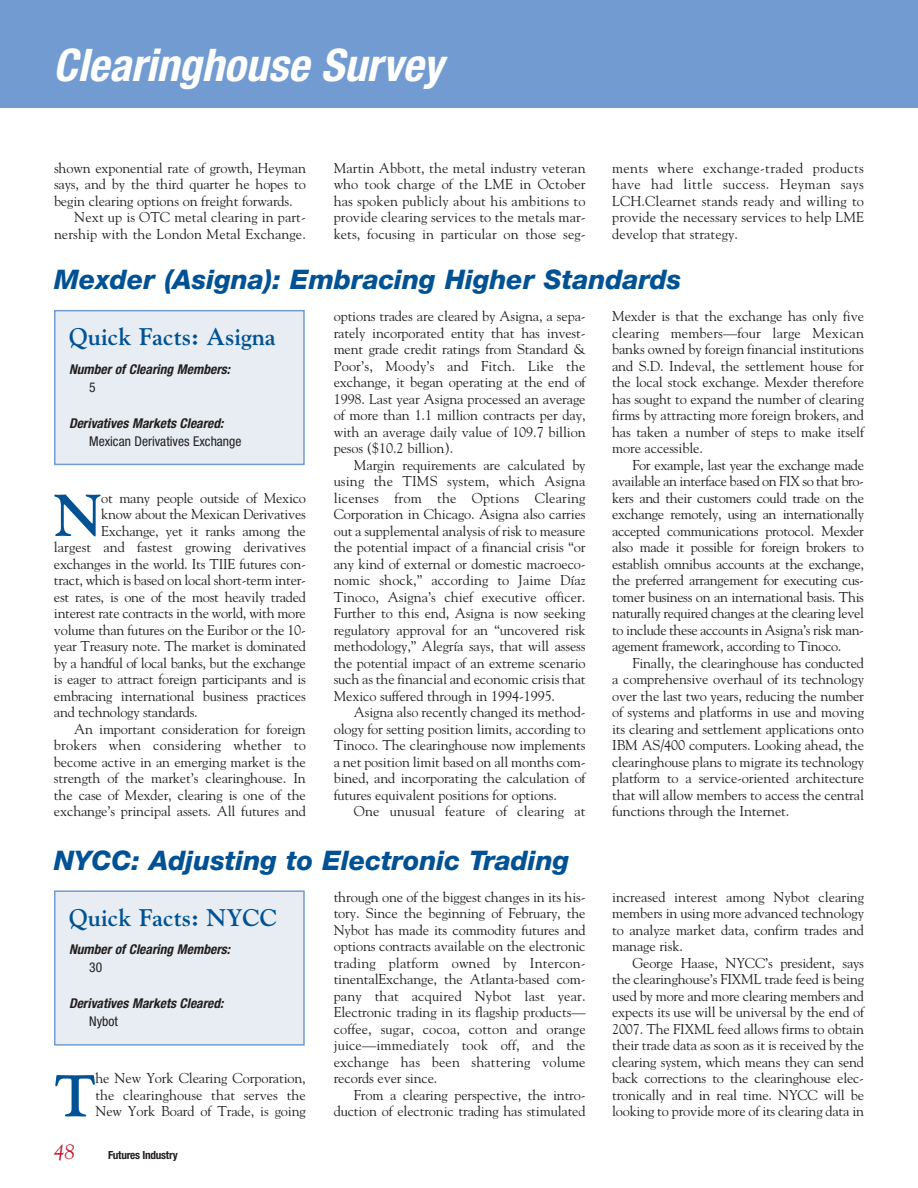
<style>
.page{position:relative;width:918px;height:1188px;background:#fff}
.page>*{position:absolute;margin:0;border:0;box-sizing:border-box;transform-origin:0 0}
.t1{font:700 58.5px "Goudy Std";color:#005294}
.t2{font:italic 700 condensed 45px "Helvetica Neue LT Std";color:#fff}
.t3{font:italic 800 27px "Helvetica Neue LT Std";color:#005294}
.t4{font:700 24px "Goudy Std";color:#005294}
.t5{font:italic 21px "Goudy Std";color:#c3102f}
.t6{font:14.25px/16.5px "Goudy Std";letter-spacing:-.01em;color:#231f20;text-align:justify}
.t7{font:14.25px "Goudy Std";letter-spacing:.01em;color:#231f20}
.t8{font:italic 700 condensed 13.5px "Helvetica Neue LT Std";color:#231f20}
.t9{font:condensed 13.5px "Helvetica Neue LT Std";color:#231f20}
.t10{font:700 condensed 11.25px "Helvetica Neue LT Std";letter-spacing:-.025em;color:#231f20}
</style>
<div class="page">
<div style="left:0;top:0;width:918px;height:108px;background:#729cd1"></div>
<div style="left:55px;top:311px;width:249px;height:153px;background:#e7edf2"></div>
<div style="left:54px;top:310px;width:251px;height:155px;border:2px solid #729cd1"></div>
<div style="left:55px;top:891px;width:249px;height:154px;background:#e7edf2"></div>
<div style="left:54px;top:890px;width:251px;height:156px;border:2px solid #729cd1"></div>
<h2 class="t2" style="left:53px;top:49px;width:391px">Clearinghouse Survey</h2>
<p class="t6" style="left:54px;top:159px;width:253px">shown exponential rate of growth, Heyman</p>
<p class="t6" style="left:54px;top:176px;width:253px">says, and by the third quarter he hopes to</p>
<p class="t6" style="left:54px;top:192px;width:240px">begin clearing options on freight forwards.</p>
<p class="t6" style="left:74px;top:209px;width:233px">Next up is OTC metal clearing in part-</p>
<p class="t6" style="left:54px;top:225px;width:253px">nership with the London Metal Exchange.</p>
<p class="t6" style="left:334px;top:159px;width:253px">Martin Abbott, the metal industry veteran who took charge of the LME in October has spoken publicly about his ambitions to provide clearing services to the metals mar&shy;kets, focusing in particular on those seg-</p>
<p class="t6" style="left:612px;top:159px;width:253px">ments where exchange-traded products have had little success. Heyman says LCH.Clearnet stands ready and willing to provide the necessary services to help LME develop that strategy.</p>
<h3 class="t3" style="left:54px;top:270px;width:629px">Mexder (Asigna): Embracing Higher Standards</h3>
<h3 class="t4" style="left:69px;top:323px;width:208px">Quick Facts: Asigna</h3>
<p class="t8" style="left:69px;top:364px;width:163px">Number of Clearing Members:</p>
<p class="t9" style="left:89px;top:382px;width:8px">5</p>
<p class="t8" style="left:69px;top:418px;width:156px">Derivatives Markets Cleared:</p>
<p class="t9" style="left:89px;top:436px;width:154px">Mexican Derivatives Exchange</p>
<p class="t6" style="left:334px;top:308px;width:253px">options trades are cleared by Asigna, a sepa&shy;rately incorporated entity that has invest&shy;ment grade credit ratings from Standard &amp; Poor’s, Moody’s and Fitch. Like the exchange, it began operating at the end of 1998. Last year Asigna processed an average of more than 1.1 million contracts per day, with an average daily value of 109.7 billion pesos ($10.2 billion).</p>
<p class="t6" style="left:334px;top:456px;width:253px;text-indent:20px">Margin requirements are calculated by using the TIMS system, which Asigna licenses from the Options Clearing Corporation in Chicago. Asigna also carries out a supplemental analysis of risk to measure the potential impact of a financial crisis “or any kind of external or domestic macroeco&shy;nomic shock,” according to Jaime Díaz Tinoco, Asigna’s chief executive officer.<br>Further to this end, Asigna is now seeking regulatory approval for an “uncovered risk methodology,” Alegría says, that will assess the potential impact of an extreme scenario such as the financial and economic crisis that Mexico suffered through in 1994-1995.</p>
<p class="t6" style="left:334px;top:704px;width:253px;text-indent:20px">Asigna also recently changed its method&shy;ology for setting position limits, according to Tinoco. The clearinghouse now implements a net position limit based on all months com&shy;bined, and incorporating the calculation of futures equivalent positions for options.</p>
<p class="t7" style="left:354px;top:803px;width:233px">One unusual feature of clearing at</p>
<p class="t6" style="left:612px;top:308px;width:253px">Mexder is that the exchange has only five clearing members—four large Mexican banks owned by foreign financial institutions and S.D. Indeval, the settlement house for the local stock exchange. Mexder therefore has sought to expand the number of clearing firms by attracting more foreign brokers, and has taken a number of steps to make itself more accessible.</p>
<p class="t6" style="left:612px;top:456px;width:253px;text-indent:20px">For example, last year the exchange made available an interface based on FIX so that bro&shy;kers and their customers could trade on the exchange remotely, using an internationally accepted communications protocol. Mexder also made it possible for foreign brokers to establish omnibus accounts at the exchange, the preferred arrangement for executing cus&shy;tomer business on an international basis. This naturally required changes at the clearing level to include these accounts in Asigna’s risk man&shy;agement framework, according to Tinoco.</p>
<p class="t6" style="left:612px;top:654px;width:253px;text-indent:20px">Finally, the clearinghouse has conducted a comprehensive overhaul of its technology over the last two years, reducing the number of systems and platforms in use and moving its clearing and settlement applications onto IBM AS/400 computers. Looking ahead, the clearinghouse plans to migrate its technology platform to a service-oriented architecture that will allow members to access the central functions through the Internet.</p>
<h1 class="t1" style="left:54px;top:481px;width:50px">N</h1>
<p class="t6" style="left:101px;top:490px;width:206px">ot many people outside of Mexico</p>
<p class="t6" style="left:101px;top:506px;width:206px">know about the Mexican Derivatives</p>
<p class="t6" style="left:101px;top:523px;width:206px">Exchange, yet it ranks among the</p>
<p class="t6" style="left:54px;top:539px;width:253px">largest and fastest growing derivatives</p>
<p class="t6" style="left:54px;top:556px;width:253px">exchanges in the world. Its TIIE futures con-</p>
<p class="t6" style="left:54px;top:572px;width:253px">tract, which is based on local short-term inter-</p>
<p class="t6" style="left:54px;top:589px;width:253px">est rates, is one of the most heavily traded</p>
<p class="t6" style="left:54px;top:605px;width:253px">interest rate contracts in the world, with more</p>
<p class="t6" style="left:54px;top:622px;width:253px">volume than futures on the Euribor or the 10-</p>
<p class="t6" style="left:54px;top:638px;width:253px">year Treasury note. The market is dominated</p>
<p class="t6" style="left:54px;top:655px;width:253px">by a handful of local banks, but the exchange</p>
<p class="t6" style="left:54px;top:671px;width:253px">is eager to attract foreign participants and is</p>
<p class="t6" style="left:54px;top:688px;width:253px">embracing international business practices</p>
<p class="t6" style="left:54px;top:704px;width:145px">and technology standards.</p>
<p class="t6" style="left:74px;top:721px;width:233px">An important consideration for foreign</p>
<p class="t7" style="left:54px;top:737px;width:253px">brokers when considering whether to</p>
<p class="t6" style="left:54px;top:754px;width:253px">become active in an emerging market is the</p>
<p class="t6" style="left:54px;top:770px;width:253px">strength of the market’s clearinghouse. In</p>
<p class="t6" style="left:54px;top:787px;width:253px">the case of Mexder, clearing is one of the</p>
<p class="t6" style="left:54px;top:803px;width:253px">exchange’s principal assets. All futures and</p>
<h3 class="t3" style="left:54px;top:850px;width:517px">NYCC: Adjusting to Electronic Trading</h3>
<h3 class="t4" style="left:69px;top:903px;width:210px">Quick Facts: NYCC</h3>
<p class="t8" style="left:69px;top:945px;width:163px">Number of Clearing Members:</p>
<p class="t9" style="left:89px;top:963px;width:14px">30</p>
<p class="t8" style="left:69px;top:999px;width:156px">Derivatives Markets Cleared:</p>
<p class="t9" style="left:89px;top:1017px;width:30px">Nybot</p>
<p class="t6" style="left:334px;top:888px;width:253px">through one of the biggest changes in its his&shy;tory. Since the beginning of February, the Nybot has made its commodity futures and options contracts available on the electronic trading platform owned by Intercon&shy;tinentalExchange, the Atlanta-based com&shy;pany that acquired Nybot last year.<br>Electronic trading in its flagship products— coffee, sugar, cocoa, cotton and orange juice—immediately took off, and the exchange has been shattering volume records ever since.</p>
<p class="t6" style="left:334px;top:1086px;width:253px;text-align:right">From a clearing perspective, the intro&shy;duction of electronic trading has stimulated</p>
<h1 class="t1" style="left:54px;top:1062px;width:44px">T</h1>
<p class="t6" style="left:95px;top:1070px;width:212px">he New York Clearing Corporation, the clearinghouse that serves the New York Board of Trade, is going</p>
<h3 class="t5" style="left:54px;top:1140px;width:22px">48</h3>
<p class="t10" style="left:108px;top:1151px;width:71px">Futures Industry</p>
<p class="t6" style="left:612px;top:888px;width:254px">increased interest among Nybot clearing members in using more advanced technology to analyze market data, confirm trades and manage risk.</p>
<p class="t6" style="left:612px;top:954px;width:253px;text-indent:20px">George Haase, NYCC’s president, says the clearinghouse’s FIXML trade feed is being used by more and more clearing members and expects its use will be universal by the end of 2007. The FIXML feed allows firms to obtain their trade data as soon as it is received by the clearing system, which means they can send back corrections to the clearinghouse elec&shy;tronically and in real time. NYCC will be looking to provide more of its clearing data in</p>
</div>
